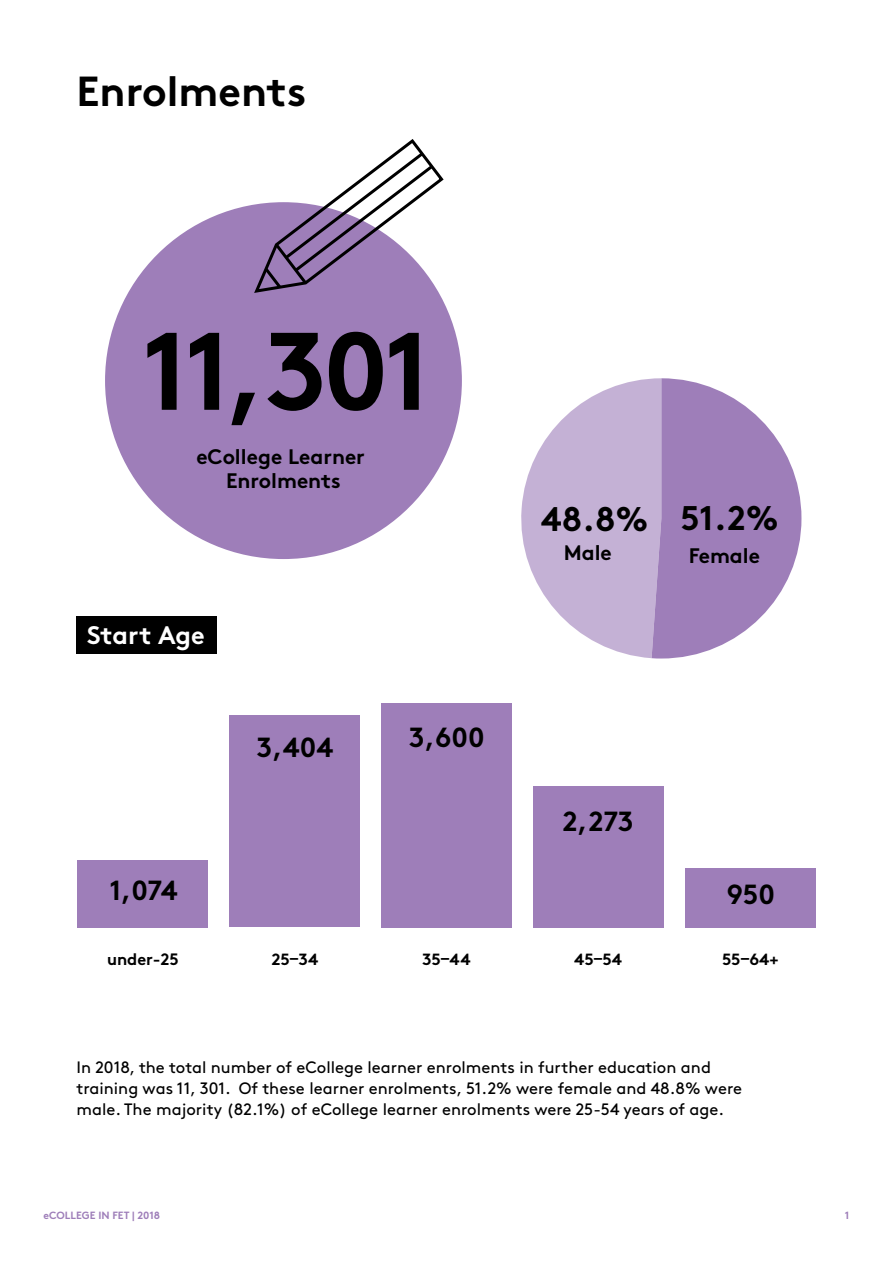
<style>
.page{position:relative;width:893px;height:1263px;background:#fff}
.page>*{position:absolute;margin:0;border:0;box-sizing:border-box;transform-origin:0 0}
.t1{font:700 109.95px "Brown";color:#000}
.t2{font:700 42px "Brown";color:#000}
.t3{font:700 34.2px "Brown";color:#000}
.t4{font:700 27.6px "Brown";color:#000}
.t5{font:700 25.35px "Brown";letter-spacing:-.005em;color:#fff}
.t6{font:700 21px/24px "Brown";color:#000;text-align:center}
.t7{font:16.5px/21px "Brown";color:#000}
.t8{font:700 16.5px "Brown";color:#000}
.t9{font:700 16.2px "Brown";letter-spacing:-.005em;color:#000}
.t10{font:700 10.5px "Brown";color:#9e7eb9}
</style>
<div class="page">
<svg style="left:521px;top:378px;width:280px;height:280px"></svg>
<div style="left:105px;top:202px;width:357px;height:357px;background:#9e7eb9;border-radius:50%"></div>
<svg style="left:252px;top:139px;width:192px;height:156px"></svg>
<div style="left:76px;top:616px;width:141px;height:38px;background:#000"></div>
<div style="left:78px;top:860px;width:130px;height:67px;background:#9e7eb9"></div>
<div style="left:533px;top:786px;width:131px;height:141px;background:#9e7eb9"></div>
<div style="left:685px;top:868px;width:131px;height:59px;background:#9e7eb9"></div>
<div style="left:230px;top:715px;width:130px;height:212px;background:#9e7eb9"></div>
<div style="left:381px;top:703px;width:131px;height:224px;background:#9e7eb9"></div>
<h2 class="t2" style="left:77px;top:58px;width:231px">Enrolments</h2>
<h1 class="t1" style="left:141px;top:282px;width:290px">11,301</h1>
<p class="t6" style="left:196px;top:442px;width:170px">eCollege Learner<br>Enrolments</p>
<h3 class="t5" style="left:87px;top:615px;width:119px">Start Age</h3>
<h3 class="t4" style="left:256px;top:725px;width:78px">3,404</h3>
<h3 class="t4" style="left:409px;top:715px;width:77px">3,600</h3>
<h3 class="t3" style="left:541px;top:491px;width:240px">48.8% 51.2%</h3>
<p class="t6" style="left:564px;top:539px;width:50px">Male</p>
<p class="t6" style="left:689px;top:542px;width:73px">Female</p>
<h3 class="t4" style="left:562px;top:799px;width:73px">2,273</h3>
<h3 class="t4" style="left:109px;top:868px;width:70px">1,074</h3>
<h3 class="t4" style="left:727px;top:872px;width:50px">950</h3>
<p class="t8" style="left:107px;top:945px;width:73px">under-25</p>
<p class="t9" style="left:272px;top:946px;width:48px">25–34</p>
<p class="t9" style="left:422px;top:946px;width:50px">35–44</p>
<p class="t9" style="left:574px;top:946px;width:49px">45–54</p>
<p class="t9" style="left:722px;top:946px;width:58px">55–64+</p>
<p class="t7" style="left:77px;top:1055px;width:667px">In 2018, the total number of eCollege learner enrolments in further education and training was 11, 301. Of these learner enrolments, 51.2% were female and 48.8% were male. The majority (82.1%) of eCollege learner enrolments were 25-54 years of age.</p>
<p class="t10" style="left:44px;top:1207px;width:118px">eCOLLEGE IN FET | 2018</p>
<p class="t10" style="left:845px;top:1207px;width:6px">1</p>
</div>
